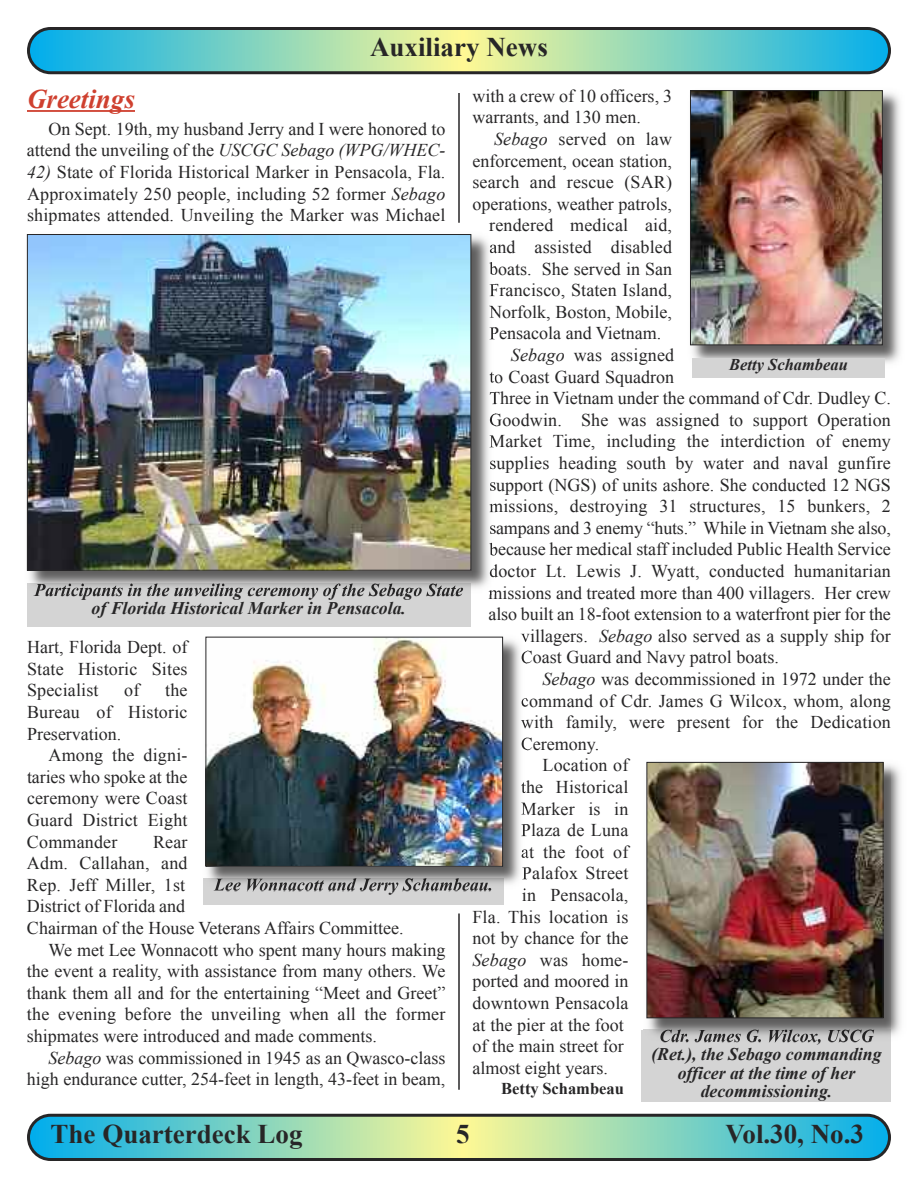
<style>
.page{position:relative;width:918px;height:1188px;background:#fff}
.page>*{position:absolute;margin:0;border:0;box-sizing:border-box;transform-origin:0 0}
.t1{font:700 27px "Times New Roman";color:#272627}
.t2{font:italic 700 27px "Times New Roman";color:#cf402f}
.t3{font:18px/21.6px "Times New Roman";color:#272627;text-align:justify}
.t4{font:italic 700 17.7px/18.5px "Times New Roman";color:#272627;text-align:center}
.t5{font:700 16.5px "Times New Roman";color:#272627}
.t6{font:italic 700 16.5px "Times New Roman";color:#272627}
.s1{font-style:italic}
</style>
<div class="page">
<svg style="left:27px;top:27px;width:864px;height:47px;background:#77bdad"></svg>
<svg style="left:27px;top:1114px;width:864px;height:47px;background:#77bdad"></svg>
<hr style="left:27px;top:110px;width:108px;height:2px;background:#cf402f">
<hr style="left:458px;top:93px;width:2px;height:130px;background:#272627">
<img style="left:690px;top:92px;width:210px;height:271px">
<img style="left:692px;top:92px;width:189px;height:251px">
<div style="left:690px;top:90px;width:193px;height:255px;border:1px solid #272627"></div>
<div style="left:692px;top:358px;width:193px;height:20px;background:#d4d4d4"></div>
<div style="left:642px;top:1030px;width:249px;height:71px;background:#d4d4d4"></div>
<div style="left:27px;top:584px;width:444px;height:43px;background:#d4d4d4"></div>
<div style="left:203px;top:879px;width:301px;height:25px;background:#d4d4d4"></div>
<img style="left:26px;top:234px;width:469px;height:358px">
<svg style="left:490px;top:242px;width:5px;height:11px"></svg>
<svg style="left:489px;top:262px;width:6px;height:13px"></svg>
<svg style="left:490px;top:284px;width:5px;height:12px"></svg>
<svg style="left:489px;top:305px;width:6px;height:13px"></svg>
<svg style="left:490px;top:327px;width:5px;height:13px"></svg>
<svg style="left:489px;top:370px;width:6px;height:13px"></svg>
<svg style="left:490px;top:392px;width:5px;height:12px"></svg>
<svg style="left:490px;top:413px;width:5px;height:13px"></svg>
<svg style="left:490px;top:435px;width:5px;height:13px"></svg>
<svg style="left:490px;top:458px;width:5px;height:13px"></svg>
<svg style="left:490px;top:482px;width:5px;height:10px"></svg>
<svg style="left:489px;top:501px;width:6px;height:11px"></svg>
<svg style="left:490px;top:525px;width:5px;height:11px"></svg>
<svg style="left:489px;top:543px;width:6px;height:13px"></svg>
<svg style="left:490px;top:564px;width:5px;height:13px"></svg>
<svg style="left:489px;top:587px;width:6px;height:7px"></svg>
<img style="left:27px;top:584px;width:444px;height:10px">
<img style="left:34px;top:584px;width:45px;height:10px">
<img style="left:29px;top:236px;width:440px;height:333px">
<div style="left:27px;top:234px;width:444px;height:337px;border:1px solid #272627"></div>
<img style="left:203px;top:636px;width:324px;height:255px">
<svg style="left:521px;top:634px;width:6px;height:11px"></svg>
<svg style="left:522px;top:651px;width:5px;height:13px"></svg>
<svg style="left:522px;top:698px;width:5px;height:9px"></svg>
<svg style="left:521px;top:718px;width:6px;height:10px"></svg>
<svg style="left:522px;top:738px;width:5px;height:12px"></svg>
<svg style="left:521px;top:780px;width:6px;height:13px"></svg>
<svg style="left:521px;top:802px;width:6px;height:13px"></svg>
<svg style="left:521px;top:824px;width:6px;height:12px"></svg>
<svg style="left:522px;top:847px;width:5px;height:11px"></svg>
<svg style="left:522px;top:867px;width:5px;height:12px"></svg>
<img style="left:203px;top:879px;width:301px;height:12px">
<img style="left:214px;top:879px;width:63px;height:12px">
<img style="left:208px;top:639px;width:293px;height:226px">
<div style="left:206px;top:637px;width:297px;height:230px;border:1px solid #272627"></div>
<img style="left:644px;top:761px;width:257px;height:281px">
<img style="left:660px;top:1030px;width:52px;height:12px">
<img style="left:669px;top:1030px;width:43px;height:1px">
<img style="left:648px;top:764px;width:234px;height:252px">
<div style="left:646px;top:762px;width:238px;height:256px;border:1px solid #272627"></div>
<hr style="left:458px;top:914px;width:2px;height:176px;background:#272627">
<h1 class="t1" style="left:370px;top:32px;width:179px">Auxiliary News</h1>
<h1 class="t2" style="left:27px;top:84px;width:109px">Greetings</h1>
<p class="t3" style="left:27px;top:118px;width:420px;text-align:right">On Sept. 19th, my husband Jerry and I were honored to attend the unveiling of the <span class="s1">USCGC Sebago (WPG/WHEC-</span></p>
<p class="t3" style="left:27px;top:161px;width:420px"><span class="s1">42)</span> State of Florida Historical Marker in Pensacola, Fla.<br>Approximately 250 people, including 52 former <span class="s1">Sebago </span>shipmates attended. Unveiling the Marker was Michael</p>
<p class="t4" style="left:34px;top:581px;width:430px">Participants in the unveiling ceremony of the Sebago State of Florida Historical Marker in Pensacola.</p>
<p class="t3" style="left:27px;top:636px;width:162px">Hart, Florida Dept. of State Historic Sites Specialist</p>
<p class="t3" style="left:27px;top:680px;width:162px;text-indent:138px">the Bureau of Historic Preservation.</p>
<p class="t3" style="left:27px;top:744px;width:162px;text-indent:22px">Among the digni&shy;taries who spoke at the ceremony were Coast Guard District Eight Commander</p>
<p class="t3" style="left:124px;top:680px;width:17px">of</p>
<p class="t3" style="left:153px;top:831px;width:36px">Rear</p>
<p class="t3" style="left:27px;top:852px;width:162px">Adm. Callahan, and</p>
<p class="t3" style="left:27px;top:874px;width:160px">Rep. Jeff Miller, 1st</p>
<p class="t3" style="left:27px;top:896px;width:160px">District of Florida and</p>
<p class="t3" style="left:27px;top:917px;width:378px">Chairman of the House Veterans Affairs Committee.</p>
<p class="t3" style="left:49px;top:939px;width:398px">We met Lee Wonnacott who spent many hours making</p>
<p class="t3" style="left:27px;top:960px;width:420px">the event a reality, with assistance from many others. We</p>
<p class="t3" style="left:27px;top:982px;width:420px">thank them all and for the entertaining “Meet and Greet”</p>
<p class="t3" style="left:27px;top:1004px;width:420px">the evening before the unveiling when all the former</p>
<p class="t3" style="left:27px;top:1025px;width:351px">shipmates were introduced and made comments.</p>
<p class="t3" style="left:49px;top:1047px;width:398px"><span class="s1">Sebago</span> was commissioned in 1945 as an Qwasco-class</p>
<p class="t3" style="left:27px;top:1068px;width:420px">high endurance cutter, 254-feet in length, 43-feet in beam,</p>
<p class="t3" style="left:472px;top:85px;width:201px">with a crew of 10 officers, 3 warrants, and 130 men.</p>
<p class="t3" style="left:494px;top:128px;width:180px"><span class="s1">Sebago</span> served on law</p>
<p class="t3" style="left:472px;top:150px;width:201px">enforcement, ocean station,</p>
<p class="t3" style="left:472px;top:171px;width:201px">search and rescue (SAR)</p>
<p class="t3" style="left:472px;top:193px;width:201px">operations, weather patrols,</p>
<p class="t3" style="left:489px;top:214px;width:184px">rendered medical aid,</p>
<p class="t3" style="left:489px;top:236px;width:184px">and assisted disabled</p>
<p class="t3" style="left:489px;top:258px;width:184px">boats. She served in San</p>
<p class="t3" style="left:489px;top:279px;width:184px">Francisco, Staten Island,</p>
<p class="t3" style="left:489px;top:301px;width:184px">Norfolk, Boston, Mobile,</p>
<p class="t3" style="left:489px;top:322px;width:174px">Pensacola and Vietnam.</p>
<p class="t3" style="left:511px;top:344px;width:165px"><span class="s1">Sebago</span> was assigned</p>
<p class="t3" style="left:489px;top:366px;width:186px">to Coast Guard Squadron</p>
<p class="t3" style="left:489px;top:387px;width:403px">Three in Vietnam under the command of Cdr. Dudley C.</p>
<p class="t3" style="left:489px;top:409px;width:403px">Goodwin. She was assigned to support Operation</p>
<p class="t3" style="left:489px;top:430px;width:403px">Market Time, including the interdiction of enemy</p>
<p class="t3" style="left:489px;top:452px;width:403px">supplies heading south by water and naval gunfire</p>
<p class="t3" style="left:489px;top:474px;width:403px">support (NGS) of units ashore. She conducted 12 NGS</p>
<p class="t3" style="left:489px;top:495px;width:403px">missions, destroying 31 structures, 15 bunkers, 2</p>
<p class="t3" style="left:489px;top:517px;width:403px">sampans and 3 enemy “huts.” While in Vietnam she also,</p>
<p class="t3" style="left:489px;top:538px;width:403px">because her medical staff included Public Health Service</p>
<p class="t3" style="left:489px;top:560px;width:403px">doctor Lt. Lewis J. Wyatt, conducted humanitarian</p>
<p class="t3" style="left:488px;top:582px;width:404px">missions and treated more than 400 villagers. Her crew</p>
<p class="t3" style="left:488px;top:603px;width:404px">also built an 18-foot extension to a waterfront pier for the</p>
<p class="t3" style="left:521px;top:625px;width:372px">villagers. <span class="s1">Sebago</span> also served as a supply ship for</p>
<p class="t3" style="left:521px;top:646px;width:259px">Coast Guard and Navy patrol boats.</p>
<p class="t3" style="left:543px;top:668px;width:350px"><span class="s1">Sebago</span> was decommissioned in 1972 under the</p>
<p class="t3" style="left:521px;top:690px;width:372px">command of Cdr. James G Wilcox, whom, along</p>
<p class="t3" style="left:521px;top:711px;width:372px">with family, were present for the Dedication</p>
<p class="t3" style="left:521px;top:733px;width:80px">Ceremony.</p>
<p class="t3" style="left:543px;top:754px;width:87px">Location of</p>
<p class="t3" style="left:521px;top:776px;width:109px">the Historical</p>
<p class="t3" style="left:521px;top:798px;width:109px">Marker is in</p>
<p class="t3" style="left:521px;top:819px;width:109px">Plaza de Luna</p>
<p class="t3" style="left:521px;top:841px;width:109px">at the foot of</p>
<p class="t3" style="left:522px;top:862px;width:108px">Palafox Street</p>
<p class="t3" style="left:522px;top:884px;width:108px">in Pensacola,</p>
<p class="t3" style="left:472px;top:906px;width:157px">Fla. This location is</p>
<p class="t3" style="left:472px;top:927px;width:158px">not by chance for the</p>
<p class="t3" style="left:472px;top:949px;width:158px"><span class="s1">Sebago</span> was home-</p>
<p class="t3" style="left:472px;top:970px;width:158px">ported and moored in</p>
<p class="t3" style="left:472px;top:992px;width:158px">downtown Pensacola</p>
<p class="t3" style="left:472px;top:1014px;width:153px">at the pier at the foot</p>
<p class="t3" style="left:472px;top:1035px;width:153px">of the main street for</p>
<p class="t3" style="left:472px;top:1057px;width:137px">almost eight years.</p>
<p class="t5" style="left:501px;top:1079px;width:124px">Betty Schambeau</p>
<p class="t6" style="left:729px;top:355px;width:120px">Betty Schambeau</p>
<p class="t4" style="left:651px;top:1045px;width:232px">(Ret.), the Sebago commanding officer at the time of her decommissioning.</p>
<h1 class="t1" style="left:51px;top:1118px;width:253px">The Quarterdeck Log</h1>
<h1 class="t1" style="left:456px;top:1118px;width:15px">5</h1>
<h1 class="t1" style="left:726px;top:1118px;width:140px">Vol.30, No.3</h1>
</div>
